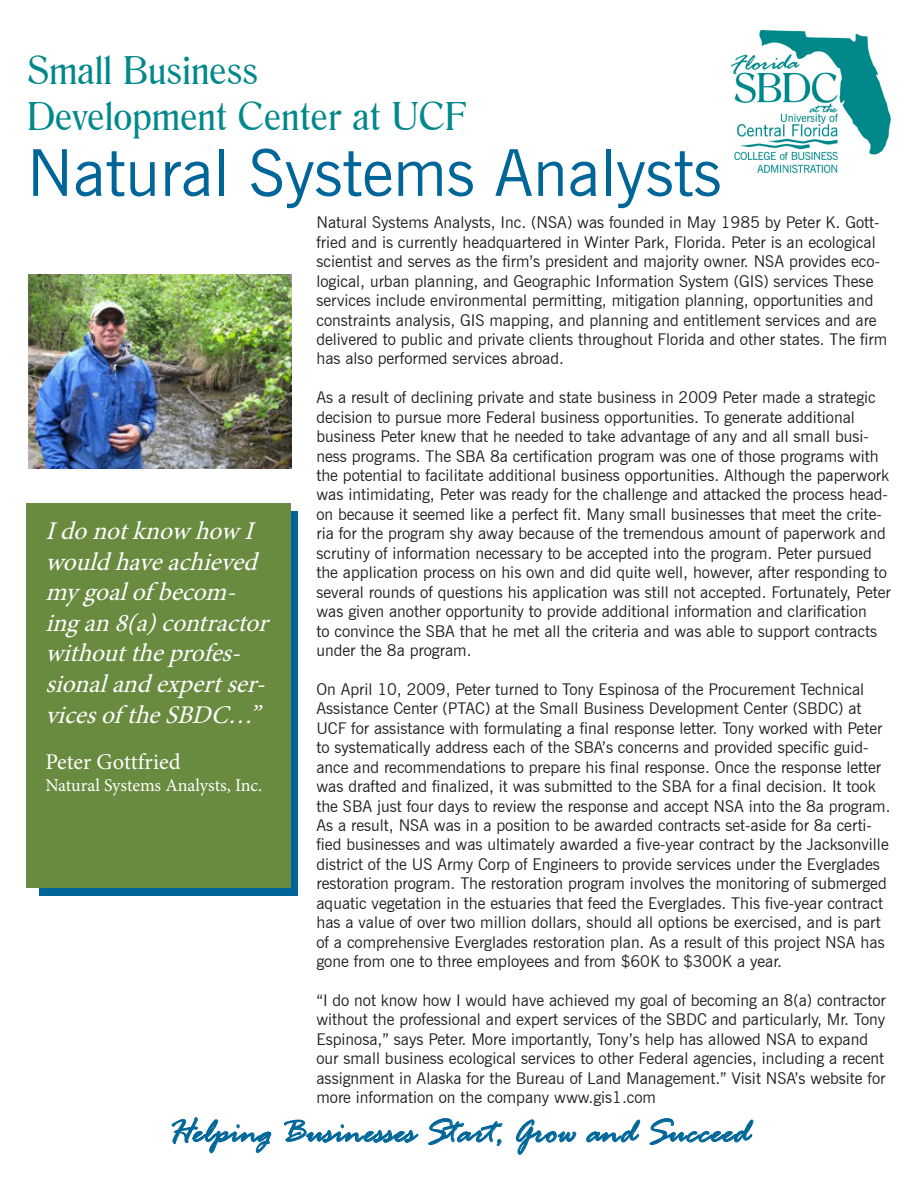
<style>
.page{position:relative;width:918px;height:1188px;background:#fff}
.page>*{position:absolute;margin:0;border:0;box-sizing:border-box;transform-origin:0 0}
.t1{font:64.5px "News Gothic BT";color:#069}
.t2{font:39px "Romana BT";color:#00888b}
.t3{font:italic 36px "Rage";color:#069}
.t4{font:italic 25.5px/30.6px "Minion Pro";color:#fff}
.t5{font:22.5px "Minion Pro";color:#fff}
.t6{font:18px "Minion Pro";letter-spacing:-.005em;color:#fff}
.t7{font:16.2px/19.5px "News Gothic BT";color:#231f20}
</style>
<div class="page">
<div style="left:40px;top:511px;width:258px;height:384px;background:#069"></div>
<div style="left:26px;top:503px;width:264px;height:385px;background:#698b40"></div>
<img style="left:28px;top:274px;width:263px;height:195px">
<img style="left:730px;top:30px;width:160px;height:143px">
<svg style="left:172px;top:1117px;width:99px;height:36px"></svg>
<svg style="left:284px;top:1120px;width:134px;height:23px"></svg>
<svg style="left:428px;top:1118px;width:74px;height:28px"></svg>
<svg style="left:516px;top:1119px;width:60px;height:36px"></svg>
<svg style="left:586px;top:1120px;width:54px;height:22px"></svg>
<svg style="left:650px;top:1118px;width:103px;height:27px"></svg>
<p class="t2" style="left:27px;top:46px;width:232px">Small Business</p>
<p class="t2" style="left:27px;top:93px;width:442px">Development Center at UCF</p>
<p class="t1" style="left:27px;top:134px;width:696px">Natural Systems Analysts</p>
<p class="t4" style="left:45px;top:516px;width:233px">Idonotknow how I wouldhaveachieved mygoalof becom&shy;ingan8(a)contractor withouttheprofes&shy;sionalandexpertser&shy;vicesof theSBDC…”</p>
<p class="t5" style="left:45px;top:747px;width:137px">Peter Gottfried</p>
<p class="t6" style="left:45px;top:773px;width:218px">Natural Systems Analysts, Inc.</p>
<p class="t7" style="left:316px;top:213px;width:572px">Natural Systems Analysts, Inc. (NSA) was founded in May 1985 by Peter K. Gott&shy;fried and is currently headquartered in Winter Park, Florida. Peter is an ecological scientist and serves as the firm’s president and majority owner. NSA provides eco&shy;logical, urban planning, and Geographic Information System (GIS) services These services include environmental permitting, mitigation planning, opportunities and constraints analysis, GIS mapping, and planning and entitlement services and are delivered to public and private clients throughout Florida and other states. The firm has also performed services abroad.</p>
<p class="t7" style="left:316px;top:388px;width:576px">As a result of declining private and state business in 2009 Peter made a strategic decision to pursue more Federal business opportunities. To generate additional business Peter knew that he needed to take advantage of any and all small busi&shy;ness programs. The SBA 8a certification program was one of those programs with the potential to facilitate additional business opportunities. Although the paperwork was intimidating, Peter was ready for the challenge and attacked the process head&shy;on because it seemed like a perfect fit. Many small businesses that meet the crite&shy;ria for the program shy away because of the tremendous amount of paperwork and scrutiny of information necessary to be accepted into the program. Peter pursued the application process on his own and did quite well, however, after responding to several rounds of questions his application was still not accepted. Fortunately, Peter was given another opportunity to provide additional information and clarification<br>to convince the SBA that he met all the criteria and was able to support contracts under the 8a program.</p>
<p class="t7" style="left:316px;top:679px;width:576px">On April 10, 2009, Peter turned to Tony Espinosa of the Procurement Technical Assistance Center (PTAC) at the Small Business Development Center (SBDC) at UCF for assistance with formulating a final response letter. Tony worked with Peter to systematically address each of the SBA’s concerns and provided specific guid&shy;ance and recommendations to prepare his final response. Once the response letter was drafted and finalized, it was submitted to the SBA for a final decision. It took the SBA just four days to review the response and accept NSA into the 8a program.<br>As a result, NSA was in a position to be awarded contracts set-aside for 8a certi&shy;fied businesses and was ultimately awarded a five-year contract by the Jacksonville district of the US Army Corp of Engineers to provide services under the Everglades restoration program. The restoration program involves the monitoring of submerged aquatic vegetation in the estuaries that feed the Everglades. This five-year contract has a value of over two million dollars, should all options be exercised, and is part of a comprehensive Everglades restoration plan. As a result of this project NSA has gone from one to three employees and from $60K to $300K a year.</p>
<p class="t7" style="left:316px;top:990px;width:571px">“I do not know how I would have achieved my goal of becoming an 8(a) contractor without the professional and expert services of the SBDC and particularly, Mr. Tony Espinosa,” says Peter. More importantly, Tony’s help has allowed NSA to expand our small business ecological services to other Federal agencies, including a recent assignment in Alaska for the Bureau of Land Management.” Visit NSA’s website for more information on the company www.gis1.com</p>
<p class="t3" style="left:168px;top:1113px;width:583px">Helping Businesses Start, Grow and Succeed</p>
</div>
